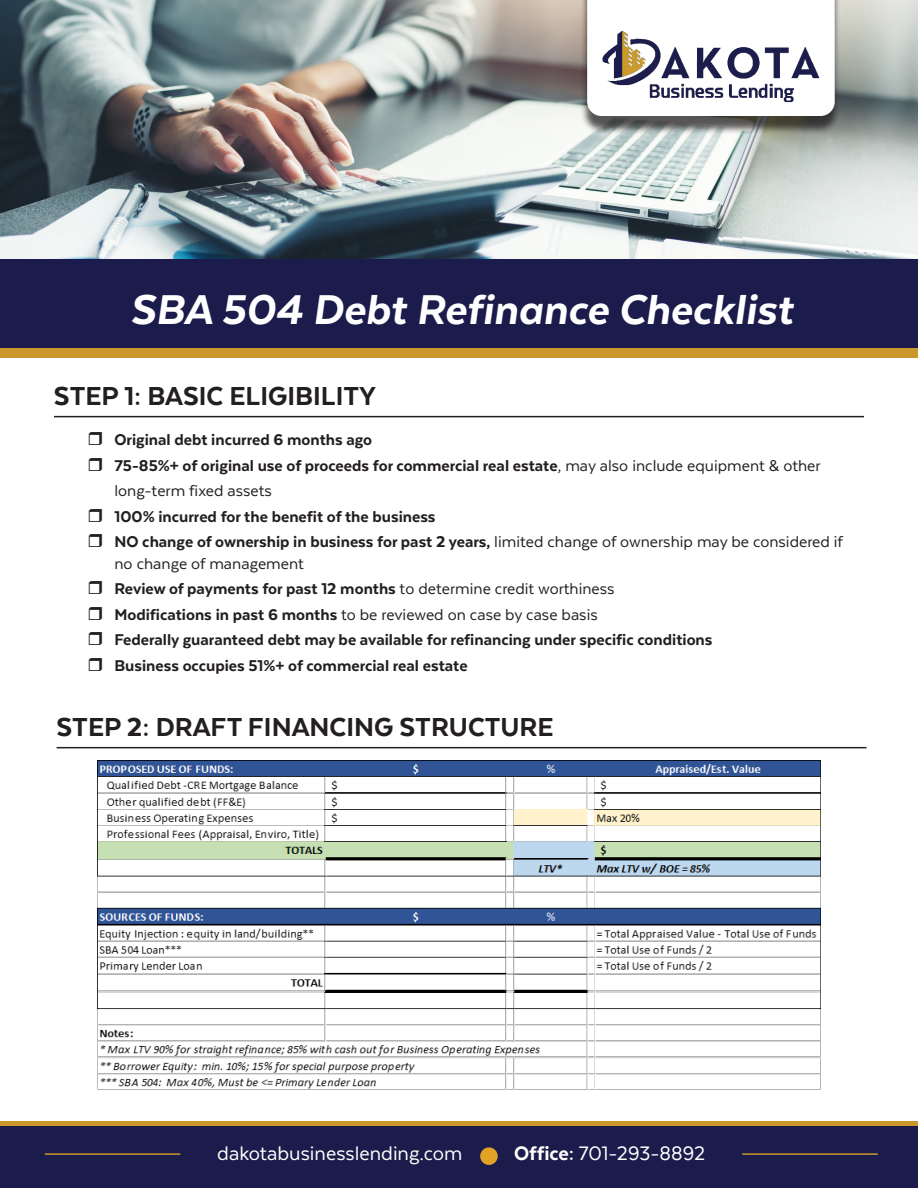
<style>
.page{position:relative;width:918px;height:1188px;background:#fff}
.page>*{position:absolute;margin:0;border:0;box-sizing:border-box;transform-origin:0 0}
.t1{font:italic 800 48px "Texta";color:#fff}
.t2{font:800 30px "Texta";color:#231f20}
.t3{font:22.5px "Texta";color:#fff}
.t4{font:800 18px/25.5px "Texta";color:#231f20}
.s1{font-weight:400}
.s2{font-weight:800}
</style>
<div class="page">
<img style="left:0;top:0;width:918px;height:260px">
<hr style="left:54px;top:416px;width:810px;height:1px;background:#231f20">
<div style="left:0;top:1126px;width:918px;height:62px;background:#1b1c4b"></div>
<div style="left:0;top:1121px;width:918px;height:5px;background:#ca982a"></div>
<div style="left:480px;top:1147px;width:18px;height:18px;background:#e2a325;border-radius:50%"></div>
<hr style="left:742px;top:1153px;width:136px;height:2px;background:#ca982a">
<hr style="left:45px;top:1153px;width:135px;height:2px;background:#ca982a">
<div style="left:0;top:260px;width:918px;height:98px;background:#1b1c4b"></div>
<div style="left:0;top:349px;width:918px;height:9px;background:#ca982a"></div>
<div style="left:580px;top:0;width:261px;height:134px;background:#231f20;opacity:.75"></div>
<svg style="left:587px;top:0;width:248px;height:116px"></svg>
<img style="left:596px;top:18px;width:231px;height:93px">
<hr style="left:57px;top:747px;width:810px;height:1px;background:#231f20">
<img style="left:98px;top:760px;width:722px;height:330px">
<h1 class="t1" style="left:130px;top:279px;width:664px">SBA 504 Debt Refinance Checklist</h1>
<h2 class="t2" style="left:54px;top:381px;width:323px">STEP 1: BASIC ELIGIBILITY</h2>
<p class="t4" style="left:114px;top:427px;width:708px">Original debt incurred 6 months ago<br>75-85%+ of original use of proceeds for commercial real estate<span class="s1">, may also include equipment &amp; other long-term fixed assets</span></p>
<p class="t4" style="left:114px;top:503px;width:730px">100% incurred for the benefit of the business<br>NO change of ownership in business for past 2 years, <span class="s1">limited change of ownership may be considered if</span></p>
<p class="t4" style="left:114px;top:550px;width:600px"><span class="s1">no change of management<br></span>Review of payments for past 12 months <span class="s1">to determine credit worthiness </span>Modifications in past 6 months <span class="s1">to be reviewed on case by case basis<br></span>Federally guaranteed debt may be available for refinancing under specific conditions Business occupies 51%+ of commercial real estate</p>
<h2 class="t2" style="left:57px;top:712px;width:499px">STEP 2: DRAFT FINANCING STRUCTURE</h2>
<p class="t3" style="left:217px;top:1143px;width:247px">dakotabusinesslending.com</p>
<p class="t3" style="left:514px;top:1143px;width:193px"><span class="s2">Office:</span> 701-293-8892</p>
</div>
